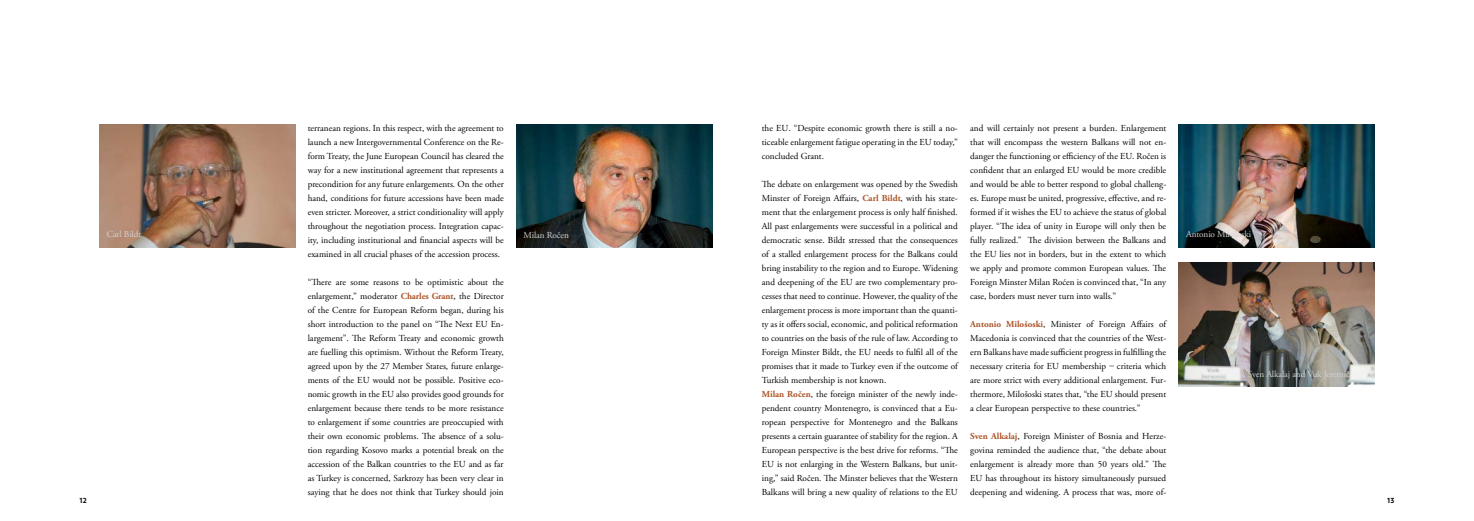
<style>
.page{position:relative;width:1474px;height:521px;background:#fff}
.page>*{position:absolute;margin:0;border:0;box-sizing:border-box;transform-origin:0 0}
.t1{font:9.19px/14px "Adobe Garamond Pro";color:#000;text-align:justify}
.t2{font:9.19px "Adobe Garamond Pro";letter-spacing:-.01em;color:#d1d3d4}
.t3{font:700 8.75px "Verlag";color:#000}
.s1{font-weight:700;color:#ad5629}
</style>
<div class="page">
<img style="left:1178px;top:124px;width:196px;height:123px">
<img style="left:516px;top:124px;width:196px;height:123px">
<img style="left:1178px;top:263px;width:196px;height:123px">
<img style="left:99px;top:124px;width:196px;height:123px">
<p class="t1" style="left:308px;top:121px;width:197px">terranean regions. In this respect, with the agreement to launch a new Intergovernmental Conference on the Re&shy;form Treaty, the June European Council has cleared the way for a new institutional agreement that represents a precondition for any future enlargements. On the other hand, conditions for future accessions have been made even stricter. Moreover, a strict conditionality will apply throughout the negotiation process. Integration capac&shy;ity, including institutional and financial aspects will be examined in all crucial phases of the accession process.</p>
<p class="t1" style="left:308px;top:275px;width:197px">“There are some reasons to be optimistic about the enlargement,” moderator <span class="s1">Charles Grant</span>, the Director of the Centre for European Reform began, during his short introduction to the panel on “The Next EU En&shy;largement”. The Reform Treaty and economic growth are fuelling this optimism. Without the Reform Treaty, agreed upon by the 27 Member States, future enlarge&shy;ments of the EU would not be possible. Positive eco&shy;nomic growth in the EU also provides good grounds for enlargement because there tends to be more resistance to enlargement if some countries are preoccupied with their own economic problems. The absence of a solu&shy;tion regarding Kosovo marks a potential break on the accession of the Balkan countries to the EU and as far as Turkey is concerned, Sarkrozy has been very clear in saying that he does not think that Turkey should join</p>
<p class="t1" style="left:761px;top:121px;width:197px">the EU. “Despite economic growth there is still a no&shy;ticeable enlargement fatigue operating in the EU today,” concluded Grant.</p>
<p class="t1" style="left:761px;top:177px;width:197px;text-align:left">The debate on enlargement was opened by the Swedish Minster of Foreign Affairs, <span class="s1">Carl Bildt</span>, with his state&shy;ment that the enlargement process is only half finished.<br>All past enlargements were successful in a political and democratic sense. Bildt stressed that the consequences of a stalled enlargement process for the Balkans could bring instability to the region and to Europe. Widening and deepening of the EU are two complementary pro&shy;cesses that need to continue. However, the quality of the enlargement process is more important than the quanti&shy;ty as it offers social, economic, and political reformation to countries on the basis of the rule of law. According to Foreign Minster Bildt, the EU needs to fulfil all of the promises that it made to Turkey even if the outcome of Turkish membership is not known.<br><span class="s1">Milan Ročen</span>, the foreign minister of the newly inde&shy;pendent country Montenegro, is convinced that a Eu&shy;ropean perspective for Montenegro and the Balkans presents a certain guarantee of stability for the region. A European perspective is the best drive for reforms. “The EU is not enlarging in the Western Balkans, but unit&shy;ing,” said Ročen. The Minster believes that the Western Balkans will bring a new quality of relations to the EU</p>
<p class="t1" style="left:970px;top:121px;width:197px">and will certainly not present a burden. Enlargement that will encompass the western Balkans will not en&shy;danger the functioning or efficiency of the EU. Ročen is confident that an enlarged EU would be more credible and would be able to better respond to global challeng&shy;es. Europe must be united, progressive, effective, and re&shy;formed if it wishes the EU to achieve the status of global player. “The idea of unity in Europe will only then be fully realized.” The division between the Balkans and the EU lies not in borders, but in the extent to which we apply and promote common European values. The Foreign Minster Milan Roćen is convinced that, “In any case, borders must never turn into walls.”</p>
<p class="t1" style="left:970px;top:317px;width:197px"><span class="s1">Antonio Milošoski</span>, Minister of Foreign Affairs of Macedonia is convinced that the countries of the West&shy;ern Balkans have made sufficient progress in fulfilling the necessary criteria for EU membership – criteria which are more strict with every additional enlargement. Fur&shy;thermore, Milošoski states that, “the EU should present a clear European perspective to these countries.”</p>
<p class="t1" style="left:970px;top:429px;width:197px"><span class="s1">Sven Alkalaj</span>, Foreign Minister of Bosnia and Herze&shy;govina reminded the audience that, “the debate about enlargement is already more than 50 years old.” The EU has throughout its history simultaneously pursued deepening and widening. A process that was, more of-</p>
<p class="t2" style="left:107px;top:229px;width:36px">Carl Bildt</p>
<p class="t2" style="left:523px;top:230px;width:47px">Milan Ročen</p>
<p class="t2" style="left:1186px;top:229px;width:66px">Antonio Milošoski</p>
<p class="t2" style="left:1247px;top:369px;width:103px">Sven Alkalaj and Vuk Jeremić</p>
<p class="t3" style="left:79px;top:493px;width:5px">12</p>
<p class="t3" style="left:1386px;top:493px;width:5px">13</p>
</div>
